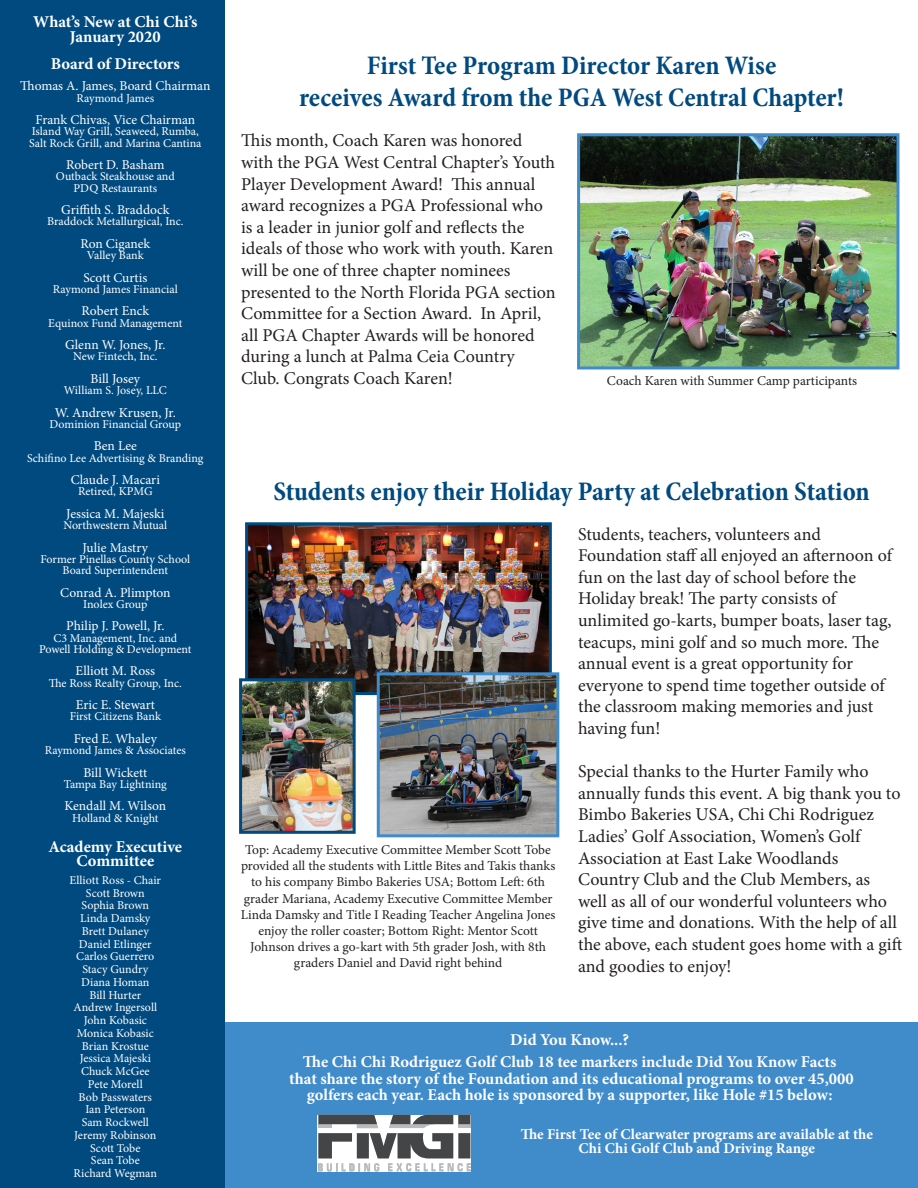
<style>
.page{position:relative;width:918px;height:1188px;background:#fff}
.page>*{position:absolute;margin:0;border:0;box-sizing:border-box;transform-origin:0 0}
.t1{font:700 condensed 27px "Minion Pro";letter-spacing:-.005em;color:#004a7f}
.t2{font:18px/21.6px "Minion Pro";color:#231f20}
.t3{font:700 16.5px "Minion Pro";color:#fff}
.t4{font:700 15px/13.5px "Minion Pro";color:#fff;text-align:center}
.t5{font:13.5px/16.2px "Minion Pro";color:#231f20;text-align:center}
.t6{font:13.5px "Minion Pro";color:#fff}
.t7{font:12px "Minion Pro";letter-spacing:-.005em;color:#fff}
</style>
<div class="page">
<div style="left:0;top:1022px;width:918px;height:166px;background:#408bca"></div>
<div style="left:0;top:0;width:225px;height:1188px;background:#004a7f"></div>
<img style="left:581px;top:137px;width:314px;height:228px">
<div style="left:577px;top:133px;width:322px;height:236px;border:3px solid #408bca"></div>
<img style="left:249px;top:526px;width:299px;height:165px">
<div style="left:245px;top:522px;width:307px;height:173px;border:3px solid #004a7f"></div>
<img style="left:381px;top:676px;width:174px;height:157px">
<div style="left:377px;top:672px;width:182px;height:165px;border:3px solid #408bca"></div>
<img style="left:243px;top:682px;width:109px;height:148px">
<div style="left:239px;top:678px;width:117px;height:156px;border:3px solid #004a7f"></div>
<svg style="left:318px;top:1115px;width:153px;height:57px;background:#a5a6a7"></svg>
<div style="left:458px;top:1115px;width:12px;height:9px;background:#444546"></div>
<p class="t3" style="left:33px;top:10px;width:166px">What’s New at Chi Chi’s</p>
<p class="t3" style="left:70px;top:25px;width:92px">January 2020</p>
<p class="t3" style="left:51px;top:52px;width:131px">Board of Directors</p>
<p class="t6" style="left:20px;top:77px;width:192px">Thomas A. James, Board Chairman</p>
<p class="t7" style="left:77px;top:90px;width:79px">Raymond James</p>
<p class="t6" style="left:35px;top:111px;width:161px">Frank Chivas, Vice Chairman</p>
<p class="t7" style="left:32px;top:123px;width:169px">Island Way Grill, Seaweed, Rumba,</p>
<p class="t7" style="left:29px;top:135px;width:174px">Salt Rock Grill, and Marina Cantina</p>
<p class="t6" style="left:66px;top:156px;width:100px">Robert D. Basham</p>
<p class="t7" style="left:56px;top:168px;width:120px">Outback Steakhouse and</p>
<p class="t7" style="left:74px;top:180px;width:85px">PDQ Restaurants</p>
<p class="t6" style="left:61px;top:201px;width:110px">Griffith S. Braddock</p>
<p class="t7" style="left:47px;top:213px;width:138px">Braddock Metallurgical, Inc.</p>
<p class="t6" style="left:80px;top:234px;width:72px">Ron Ciganek</p>
<p class="t7" style="left:87px;top:247px;width:59px">Valley Bank</p>
<p class="t6" style="left:83px;top:268px;width:66px">Scott Curtis</p>
<p class="t7" style="left:53px;top:281px;width:126px">Raymond James Financial</p>
<p class="t6" style="left:82px;top:302px;width:69px">Robert Enck</p>
<p class="t7" style="left:48px;top:315px;width:136px">Equinox Fund Management</p>
<p class="t6" style="left:65px;top:336px;width:102px">Glenn W. Jones, Jr.</p>
<p class="t7" style="left:73px;top:348px;width:86px">New Fintech, Inc.</p>
<p class="t6" style="left:91px;top:369px;width:51px">Bill Josey</p>
<p class="t7" style="left:64px;top:382px;width:105px">William S. Josey, LLC</p>
<p class="t6" style="left:55px;top:403px;width:122px">W. Andrew Krusen, Jr.</p>
<p class="t7" style="left:50px;top:416px;width:133px">Dominion Financial Group</p>
<p class="t6" style="left:94px;top:437px;width:45px">Ben Lee</p>
<p class="t7" style="left:27px;top:450px;width:178px">Schifino Lee Advertising &amp; Branding</p>
<p class="t6" style="left:71px;top:471px;width:91px">Claude J. Macari</p>
<p class="t7" style="left:78px;top:483px;width:76px">Retired, KPMG</p>
<p class="t6" style="left:66px;top:504px;width:100px">Jessica M. Majeski</p>
<p class="t7" style="left:63px;top:517px;width:105px">Northwestern Mutual</p>
<p class="t6" style="left:83px;top:538px;width:67px">Julie Mastry</p>
<p class="t7" style="left:40px;top:551px;width:151px">Former Pinellas County School</p>
<p class="t7" style="left:62px;top:562px;width:107px">Board Superintendent</p>
<p class="t6" style="left:60px;top:583px;width:112px">Conrad A. Plimpton</p>
<p class="t7" style="left:83px;top:596px;width:66px">Inolex Group</p>
<p class="t6" style="left:66px;top:617px;width:100px">Philip J. Powell, Jr.</p>
<p class="t7" style="left:53px;top:630px;width:125px">C3 Management, Inc. and</p>
<p class="t7" style="left:39px;top:641px;width:154px">Powell Holding &amp; Development</p>
<p class="t6" style="left:76px;top:662px;width:81px">Elliott M. Ross</p>
<p class="t7" style="left:49px;top:675px;width:135px">The Ross Realty Group, Inc.</p>
<p class="t6" style="left:76px;top:696px;width:81px">Eric E. Stewart</p>
<p class="t7" style="left:70px;top:708px;width:93px">First Citizens Bank</p>
<p class="t6" style="left:74px;top:729px;width:85px">Fred E. Whaley</p>
<p class="t7" style="left:45px;top:742px;width:143px">Raymond James &amp; Associates</p>
<p class="t6" style="left:83px;top:763px;width:65px">Bill Wickett</p>
<p class="t7" style="left:64px;top:776px;width:105px">Tampa Bay Lightning</p>
<p class="t6" style="left:64px;top:797px;width:103px">Kendall M. Wilson</p>
<p class="t7" style="left:72px;top:810px;width:88px">Holland &amp; Knight</p>
<p class="t3" style="left:49px;top:835px;width:135px">Academy Executive</p>
<p class="t3" style="left:76px;top:849px;width:79px">Committee</p>
<p class="t7" style="left:70px;top:872px;width:93px">Elliott Ross - Chair</p>
<p class="t7" style="left:86px;top:885px;width:60px">Scott Brown</p>
<p class="t7" style="left:81px;top:897px;width:69px">Sophia Brown</p>
<p class="t7" style="left:80px;top:910px;width:72px">Linda Damsky</p>
<p class="t7" style="left:82px;top:923px;width:69px">Brett Dulaney</p>
<p class="t7" style="left:79px;top:936px;width:74px">Daniel Etlinger</p>
<p class="t7" style="left:76px;top:948px;width:80px">Carlos Guerrero</p>
<p class="t7" style="left:82px;top:961px;width:67px">Stacy Gundry</p>
<p class="t7" style="left:81px;top:974px;width:70px">Diana Homan</p>
<p class="t7" style="left:89px;top:987px;width:53px">Bill Hurter</p>
<p class="t7" style="left:74px;top:999px;width:85px">Andrew Ingersoll</p>
<p class="t7" style="left:84px;top:1012px;width:65px">John Kobasic</p>
<p class="t7" style="left:77px;top:1025px;width:79px">Monica Kobasic</p>
<p class="t7" style="left:82px;top:1038px;width:68px">Brian Krostue</p>
<p class="t7" style="left:80px;top:1050px;width:73px">Jessica Majeski</p>
<p class="t7" style="left:81px;top:1063px;width:70px">Chuck McGee</p>
<p class="t7" style="left:88px;top:1076px;width:56px">Pete Morell</p>
<p class="t7" style="left:79px;top:1089px;width:75px">Bob Passwaters</p>
<p class="t7" style="left:85px;top:1101px;width:61px">Ian Peterson</p>
<p class="t7" style="left:82px;top:1114px;width:69px">Sam Rockwell</p>
<p class="t7" style="left:74px;top:1127px;width:84px">Jeremy Robinson</p>
<p class="t7" style="left:90px;top:1140px;width:52px">Scott Tobe</p>
<p class="t7" style="left:91px;top:1152px;width:51px">Sean Tobe</p>
<p class="t7" style="left:74px;top:1165px;width:85px">Richard Wegman</p>
<p class="t1" style="left:367px;top:46px;width:411px">First Tee Program Director Karen Wise</p>
<p class="t1" style="left:299px;top:79px;width:546px">receives Award from the PGA West Central Chapter!</p>
<p class="t2" style="left:241px;top:130px;width:316px">This month, Coach Karen was honored with the PGA West Central Chapter’s Youth Player Development Award! This annual award recognizes a PGA Professional who is a leader in junior golf and reflects the ideals of those who work with youth. Karen will be one of three chapter nominees</p>
<p class="t2" style="left:241px;top:281px;width:316px">presented to the North Florida PGA section</p>
<p class="t2" style="left:241px;top:303px;width:302px">Committee for a Section Award. In April, all PGA Chapter Awards will be honored during a lunch at Palma Ceia Country Club. Congrats Coach Karen!</p>
<p class="t5" style="left:607px;top:373px;width:252px">Coach Karen with Summer Camp participants</p>
<p class="t1" style="left:273px;top:473px;width:598px">Students enjoy their Holiday Party at Celebration Station</p>
<p class="t5" style="left:241px;top:842px;width:316px">Top: Academy Executive Committee Member Scott Tobe provided all the students with Little Bites and Takis thanks to his company Bimbo Bakeries USA; Bottom Left: 6th grader Mariana, Academy Executive Committee Member Linda Damsky and Title I Reading Teacher Angelina Jones enjoy the roller coaster; Bottom Right: Mentor Scott</p>
<p class="t5" style="left:250px;top:939px;width:297px">Johnson drives a go-kart with 5th grader Josh, with 8th graders Daniel and David right behind</p>
<p class="t2" style="left:578px;top:523px;width:244px">Students, teachers, volunteers and</p>
<p class="t2" style="left:578px;top:545px;width:315px">Foundation staff all enjoyed an afternoon of fun on the last day of school before the</p>
<p class="t2" style="left:578px;top:588px;width:259px">Holiday break! The party consists of</p>
<p class="t2" style="left:578px;top:610px;width:315px">unlimited go-karts, bumper boats, laser tag, teacups, mini golf and so much more. The annual event is a great opportunity for</p>
<p class="t2" style="left:578px;top:674px;width:308px">everyone to spend time together outside of the classroom making memories and just having fun!</p>
<p class="t2" style="left:578px;top:761px;width:324px">Special thanks to the Hurter Family who annually funds this event. A big thank you to<br>Bimbo Bakeries USA, Chi Chi Rodriguez</p>
<p class="t2" style="left:578px;top:826px;width:284px">Ladies’ Golf Association, Women’s Golf</p>
<p class="t2" style="left:578px;top:847px;width:262px">Association at East Lake Woodlands</p>
<p class="t2" style="left:578px;top:869px;width:326px">Country Club and the Club Members, as well as all of our wonderful volunteers who give time and donations. With the help of all the above, each student goes home with a gift and goodies to enjoy!</p>
<p class="t3" style="left:510px;top:1028px;width:121px">Did You Know...?</p>
<p class="t3" style="left:303px;top:1050px;width:535px">The Chi Chi Rodriguez Golf Club 18 tee markers include Did You Know Facts</p>
<p class="t3" style="left:289px;top:1067px;width:566px">that share the story of the Foundation and its educational programs to over 45,000</p>
<p class="t3" style="left:307px;top:1083px;width:528px">golfers each year. Each hole is sponsored by a supporter, like Hole #15 below:</p>
<p class="t4" style="left:521px;top:1127px;width:354px">The First Tee of Clearwater programs are available at the<br>Chi Chi Golf Club and Driving Range</p>
</div>
